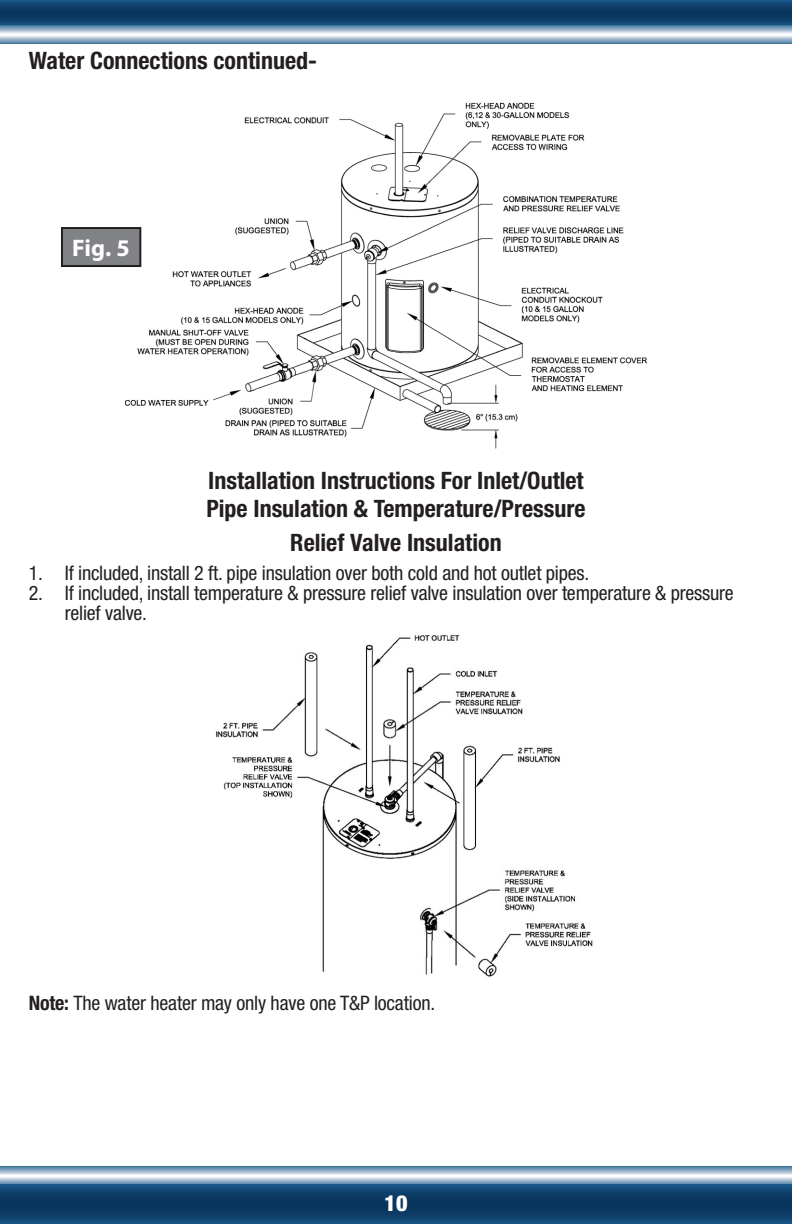
<style>
.page{position:relative;width:792px;height:1224px;background:#fff}
.page>*{position:absolute;margin:0;border:0;box-sizing:border-box;transform-origin:0 0}
.Body_-_Subtitle_Block{font:700 condensed 24px "Helvetica Neue LT Std";color:#231f20}
.t1{font:700 24px "Myriad Pro";color:#fff}
.t2{font:900 condensed 22px "Helvetica Neue LT Std";color:#fff}
.Body_-_Text{font:condensed 20px/20px "Helvetica Neue LT Std";letter-spacing:-.01em;color:#231f20}
.s1{font-weight:700}
</style>
<div class="page">
<svg style="left:0;top:36px;width:791px;height:7px;background:#9cb5cc"></svg>
<svg style="left:0;top:25px;width:792px;height:9px;background:#98b3c9"></svg>
<svg style="left:0;top:0;width:792px;height:25px;background:#0e406b"></svg>
<svg style="left:0;top:1166px;width:791px;height:9px;background:#90adc4"></svg>
<svg style="left:0;top:1177px;width:792px;height:8px;background:#94b0c8"></svg>
<svg style="left:0;top:1185px;width:792px;height:39px;background:#0e3f6b"></svg>
<img style="left:125px;top:102px;width:522px;height:347px">
<div style="left:62px;top:228px;width:78px;height:38px;background:#808285"></div>
<div style="left:61px;top:227px;width:80px;height:40px;border:2px solid #231f20"></div>
<img style="left:216px;top:635px;width:377px;height:342px">
<p class="Body_-_Subtitle_Block" style="left:29px;top:46px;width:290px">Water Connections continued-</p>
<p class="t1" style="left:72px;top:232px;width:59px">Fig. 5</p>
<p class="Body_-_Subtitle_Block" style="left:208px;top:466px;width:377px">Installation Instructions For Inlet/Outlet</p>
<p class="Body_-_Subtitle_Block" style="left:206px;top:494px;width:381px">Pipe Insulation &amp; Temperature/Pressure</p>
<p class="Body_-_Subtitle_Block" style="left:290px;top:528px;width:213px">Relief Valve Insulation</p>
<p class="Body_-_Text" style="left:29px;top:563px;width:562px">1. If included, install 2 ft. pipe insulation over both cold and hot outlet pipes.</p>
<p class="Body_-_Text" style="left:65px;top:583px;width:671px;text-indent:-36px">2. If included, install temperature &amp; pressure relief valve insulation over temperature &amp; pressure relief valve.</p>
<p class="Body_-_Text" style="left:29px;top:993px;width:408px"><span class="s1">Note:</span> The water heater may only have one T&amp;P location.</p>
<p class="t2" style="left:385px;top:1190px;width:24px">10</p>
</div>
